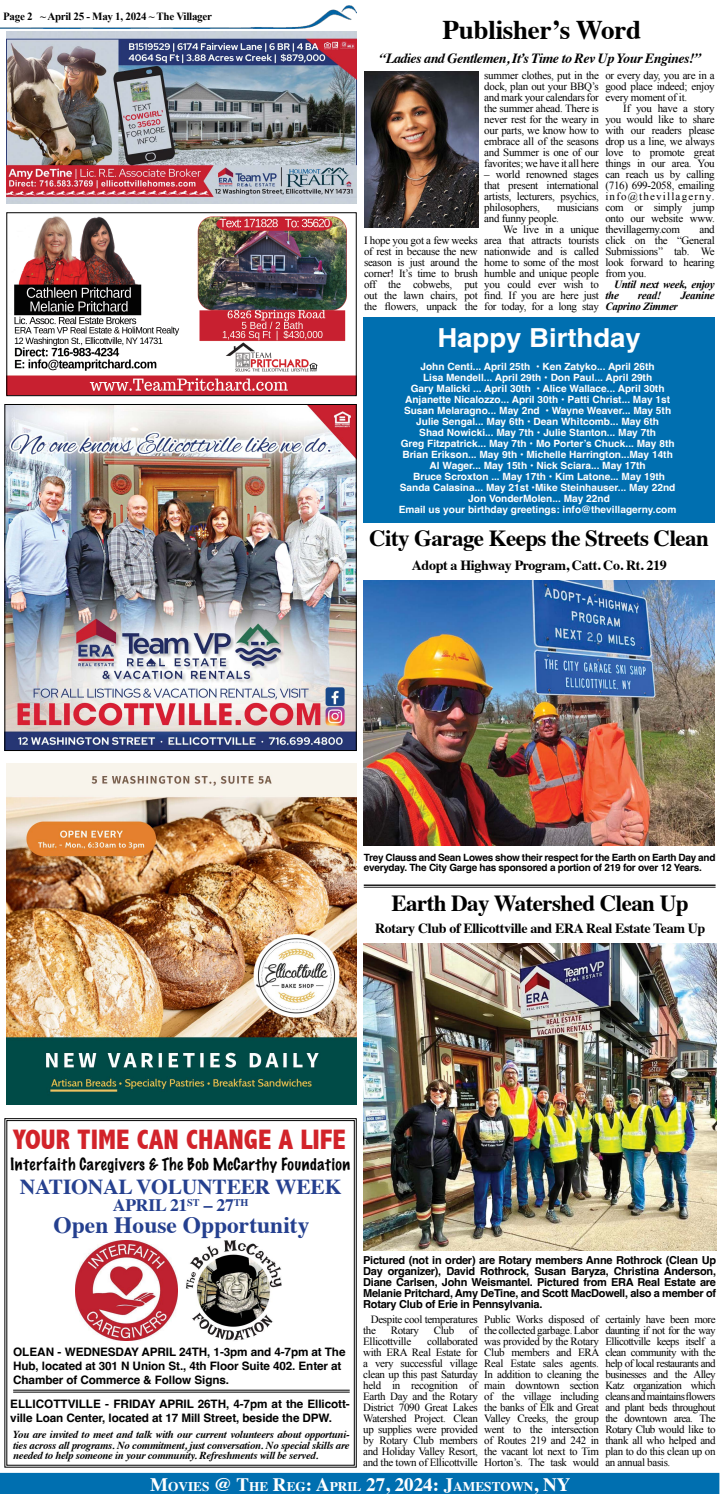
<style>
.page{position:relative;width:720px;height:1494px;background:#fff}
.page>*{position:absolute;margin:0;border:0;box-sizing:border-box;transform-origin:0 0}
.t1{font:800 condensed 28.2px "Abadi";color:#d2232a}
.t2{font:700 27px "Times";letter-spacing:-.01em;color:#000}
.t3{font:700 26.2px "Helvetica";color:#fff;scale:1.05 1}
.t4{font:700 23.3px "Times";color:#25408f}
.t5{font:700 23px "Times";letter-spacing:-.025em;color:#000}
.t6{font:700 21.4px "Times";letter-spacing:-.01em;color:#25408f}
.t7{font:700 17.5px "Times";letter-spacing:-.01em;color:#25408f}
.t8{font:100 15.5px "Marker Felt";letter-spacing:.04em;color:#000}
.t9{font:700 14px "Times";letter-spacing:-.025em;color:#000}
.t10{font:italic 700 14px "Times";letter-spacing:-.035em;color:#000}
.t11{font:700 13.3px "Times";color:#fff}
.t12{font:700 11.7px/14px "Helvetica";letter-spacing:-.01em;color:#000}
.t13{font:11px/11px "Times New Roman";letter-spacing:-.025em;color:#000;text-align:justify}
.t14{font:700 11px/11px "Helvetica";letter-spacing:-.025em;color:#000;text-align:justify}
.t15{font:italic 700 11px/11px "Times New Roman";letter-spacing:-.025em;color:#000}
.t16{font:700 11px "Times New Roman";letter-spacing:-.025em;color:#000}
.t17{font:italic 700 10.7px/10.7px "Times";letter-spacing:-.025em;color:#000;text-align:justify}
.t18{font:700 10px/11px "Helvetica";color:#fff;text-align:center}
.t19{font:700 10px/10px "Helvetica";letter-spacing:-.025em;color:#000}
.s1{font-size:19px}
</style>
<div class="page">
<img style="left:0;top:5px;width:357px;height:23px">
<div style="left:0;top:1473px;width:719px;height:21px;background:#006fb0"></div>
<img style="left:364px;top:71px;width:114px;height:157px">
<div style="left:363px;top:317px;width:351px;height:206px;background:#006fb0"></div>
<img style="left:7px;top:32px;width:350px;height:172px">
<img style="left:6px;top:406px;width:349px;height:343px">
<div style="left:4px;top:404px;width:353px;height:347px;border:1px solid #000"></div>
<svg style="left:4px;top:1118px;width:353px;height:350px"></svg>
<div style="left:6px;top:1120px;width:349px;height:346px;border:1px solid #000"></div>
<img style="left:182px;top:1239px;width:105px;height:103px">
<img style="left:76px;top:1240px;width:101px;height:101px">
<hr style="left:13px;top:1390px;width:337px;height:1px;background:#000">
<hr style="left:13px;top:1392px;width:337px;height:1px;background:#000">
<img style="left:8px;top:216px;width:347px;height:178px">
<div style="left:6px;top:212px;width:351px;height:184px;border:1px solid #000"></div>
<img style="left:7px;top:763px;width:350px;height:342px">
<img style="left:363px;top:580px;width:352px;height:265px">
<hr style="left:364px;top:884px;width:352px;height:2px;background:#000">
<hr style="left:364px;top:887px;width:352px;height:1px;background:#000">
<img style="left:364px;top:943px;width:352px;height:307px">
<p class="t16" style="left:3px;top:9px;width:210px">Page 2 ~ April 25 - May 1, 2024 ~ The Villager</p>
<h2 class="t2" style="left:443px;top:4px;width:200px">Publisher’s Word</h2>
<p class="t10" style="left:379px;top:45px;width:323px">“Ladies and Gentlemen, It’s Time to Rev Up Your Engines!”</p>
<p class="t13" style="left:484px;top:70px;width:116px">summer clothes, put in the dock, plan out your BBQ’s and mark your calendars for the summer ahead. There is never rest for the weary in our parts, we know how to embrace all of the seasons and Summer is one of our favorites; we have it all here</p>
<p class="t13" style="left:484px;top:169px;width:116px">– world renowned stages that present international artists, lecturers, psychics, philosophers,</p>
<p class="t13" style="left:605px;top:70px;width:111px">or every day, you are in a good place indeed; enjoy every moment of it.</p>
<p class="t13" style="left:605px;top:103px;width:111px;text-indent:18px">If you have a story you would like to share with our readers please drop us a line, we always love to promote great things in our area. You can reach us by calling (716) 699-2058, emailing info@thevillagerny. com or simply jump onto our website www. thevillagerny.com</p>
<p class="t13" style="left:484px;top:202px;width:116px;text-indent:73px">musicians and funny people.</p>
<p class="t13" style="left:484px;top:224px;width:116px;text-indent:19px">We live in a unique area that attracts tourists nationwide and is called home to some of the most humble and unique people you could ever wish to find. If you are here just for today, for a long stay</p>
<p class="t13" style="left:605px;top:224px;width:111px;text-indent:94px">and click on the “General Submissions” tab. We look forward to hearing from you.</p>
<p class="t15" style="left:605px;top:278px;width:111px;text-indent:9px">Until next week, enjoy the</p>
<p class="t13" style="left:364px;top:235px;width:115px">I hope you got a few weeks of rest in because the new season is just around the corner! It’s time to brush off the cobwebs, put out the lawn chairs, pot the flowers, unpack the</p>
<p class="t15" style="left:638px;top:289px;width:25px">read!</p>
<p class="t15" style="left:680px;top:289px;width:36px">Jeanine</p>
<p class="t15" style="left:605px;top:300px;width:74px">Caprino Zimmer</p>
<h3 class="t3" style="left:437px;top:322px;width:195px">Happy Birthday</h3>
<p class="t18" style="left:399px;top:362px;width:279px">John Centi... April 25th • Ken Zatyko... April 26th<br>Lisa Mendell... April 29th • Don Paul... April 29th<br>Gary Malicki ... April 30th • Alice Wallace... April 30th Anjanette Nicalozzo... April 30th • Patti Christ... May 1st Susan Melaragno... May 2nd • Wayne Weaver... May 5th Julie Sengal... May 6th • Dean Whitcomb... May 6th<br>Shad Nowicki... May 7th • Julie Stanton... May 7th<br>Greg Fitzpatrick... May 7th • Mo Porter’s Chuck... May 8th Brian Erikson... May 9th • Michelle Harrington...May 14th Al Wager... May 15th • Nick Sciara... May 17th<br>Bruce Scroxton ... May 17th • Kim Latone... May 19th Sanda Calasina... May 21st •Mike Steinhauser... May 22nd Jon VonderMolen... May 22nd<br>Email us your birthday greetings: info@thevillagerny.com</p>
<h3 class="t5" style="left:369px;top:516px;width:341px">City Garage Keeps the Streets Clean</h3>
<p class="t9" style="left:412px;top:552px;width:256px">Adopt a Highway Program, Catt. Co. Rt. 219</p>
<p class="t19" style="left:364px;top:853px;width:353px">Trey Clauss and Sean Lowes show their respect for the Earth on Earth Day and everyday. The City Garge has sponsored a portion of 219 for over 12 Years.</p>
<h3 class="t5" style="left:391px;top:881px;width:299px">Earth Day Watershed Clean Up</h3>
<p class="t9" style="left:375px;top:915px;width:332px">Rotary Club of Ellicottville and ERA Real Estate Team Up</p>
<h1 class="t1" style="left:12px;top:1123px;width:335px">YOUR TIME CAN CHANGE A LIFE</h1>
<h3 class="t8" style="left:11px;top:1152px;width:341px">Interfaith Caregivers &amp; The Bob McCarthy Foundation</h3>
<h3 class="t6" style="left:20px;top:1166px;width:323px">NATIONAL VOLUNTEER WEEK</h3>
<h3 class="t7" style="left:113px;top:1189px;width:137px">APRIL 21<sup>ST</sup> – 27<sup>TH</sup></h3>
<h3 class="t4" style="left:54px;top:1202px;width:257px">Open House Opportunity</h3>
<p class="t12" style="left:13px;top:1346px;width:334px">OLEAN - WEDNESDAY APRIL 24TH, 1-3pm and 4-7pm at The<br>Hub, located at 301 N Union St., 4th Floor Suite 402. Enter at<br>Chamber of Commerce &amp; Follow Signs.</p>
<p class="t12" style="left:10px;top:1398px;width:341px">ELLICOTTVILLE - FRIDAY APRIL 26TH, 4-7pm at the Ellicott&shy;ville Loan Center, located at 17 Mill Street, beside the DPW.</p>
<p class="t17" style="left:13px;top:1428px;width:338px">You are invited to meet and talk with our current volunteers about opportuni&shy;ties across all programs. No commitment, just conversation. No special skills are needed to help someone in your community. Refreshments will be served.</p>
<p class="t14" style="left:363px;top:1256px;width:354px">Pictured (not in order) are Rotary members Anne Rothrock (Clean Up Day organizer), David Rothrock, Susan Baryza, Christina Anderson, Diane Carlsen, John Weismantel. Pictured from ERA Real Estate are Melanie Pritchard, Amy DeTine, and Scott MacDowell, also a member of Rotary Club of Erie in Pennsylvania.</p>
<p class="t13" style="left:363px;top:1313px;width:116px;text-indent:8px">Despite cool temperatures the</p>
<p class="t13" style="left:484px;top:1314px;width:117px">Public Works disposed of the collected garbage. Labor was provided by the Rotary Club members and ERA Real Estate sales agents.<br>In addition to cleaning the main downtown section of the village including the banks of Elk and Great Valley Creeks, the group went to the intersection of Routes 219 and 242 in the vacant lot next to Tim Horton’s. The task would</p>
<p class="t13" style="left:605px;top:1314px;width:112px">certainly have been more daunting if not for the way Ellicottville keeps itself a clean community with the help of local restaurants and businesses and the Alley Katz organization which cleans and maintains flowers and plant beds throughout the downtown area. The Rotary Club would like to thank all who helped and plan to do this clean up on an annual basis.</p>
<p class="t13" style="left:391px;top:1324px;width:30px">Rotary</p>
<p class="t13" style="left:434px;top:1324px;width:22px">Club</p>
<p class="t13" style="left:469px;top:1324px;width:10px">of</p>
<p class="t13" style="left:363px;top:1335px;width:49px">Ellicottville</p>
<p class="t13" style="left:363px;top:1335px;width:116px;text-indent:64px">collaborated with ERA Real Estate for a very successful village clean up this past Saturday held in recognition of Earth Day and the Rotary District 7090 Great Lakes Watershed Project. Clean up supplies were provided by Rotary Club members and Holiday Valley Resort, and the town of Ellicottville</p>
<p class="t11" style="left:150px;top:1473px;width:422px"><span class="s1">M</span>OVIES <span class="s1">@ T</span>HE <span class="s1">R</span>EG<span class="s1">: A</span>PRIL <span class="s1">27, 2024: J</span>AMESTOWN<span class="s1">, NY</span></p>
</div>
